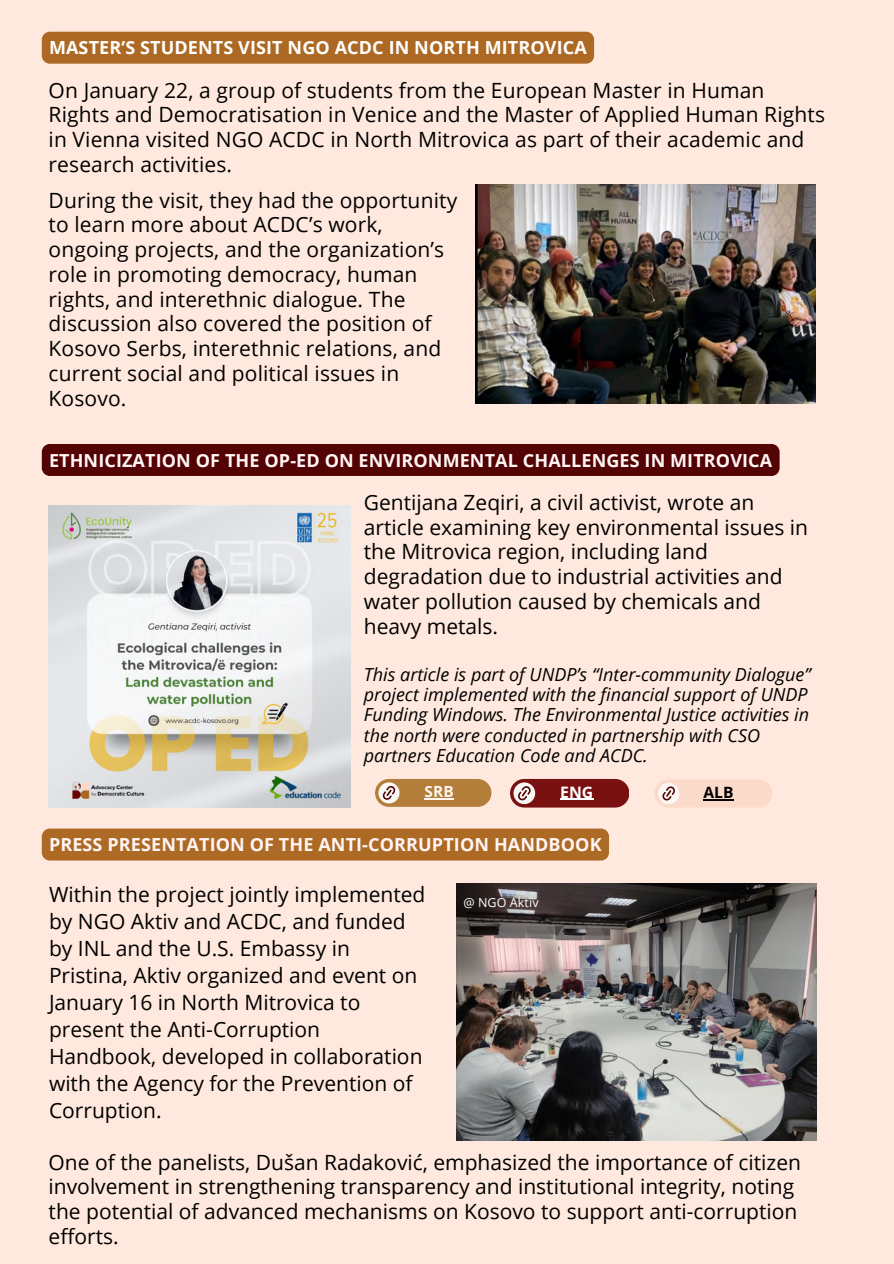
<style>
.page{position:relative;width:894px;height:1264px;background:#fff}
.page>*{position:absolute;margin:0;border:0;box-sizing:border-box;transform-origin:0 0}
.t1{font:21px/24.8px "Open Sans";color:#000}
.t2{font:italic 18px/20.2px "Open Sans";color:#000}
.t3{font:700 18px "Open Sans";letter-spacing:.005em;color:#fff5f5}
.t4{font:700 18px "Open Sans";letter-spacing:.005em;color:#fff}
.t5{font:700 15.75px "Open Sans";color:#fff}
.t6{font:700 15.6px "Open Sans";color:#000}
.t7{font:700 15.45px "Open Sans";color:#fff6ef}
.t8{font:12.45px "Open Sans";letter-spacing:.005em;color:#fff}
</style>
<div class="page">
<div style="left:0;top:0;width:893px;height:1263px;background:#ffe9de"></div>
<img style="left:475px;top:184px;width:340px;height:219px">
<img style="left:49px;top:506px;width:301px;height:301px">
<img style="left:456px;top:883px;width:360px;height:257px">
<div style="left:42px;top:32px;width:552px;height:32px;background:#ad6923"></div>
<div style="left:42px;top:444px;width:737px;height:32px;background:#530303"></div>
<div style="left:42px;top:828px;width:567px;height:32px;background:#ad6a25"></div>
<div style="left:375px;top:779px;width:116px;height:27px;background:#b37d3a;border-radius:14px"></div>
<div style="left:378px;top:782px;width:21px;height:21px;background:#faf8f4;border-radius:50%"></div>
<svg style="left:382px;top:786px;width:13px;height:14px"></svg>
<div style="left:510px;top:779px;width:118px;height:28px;background:#7a1111;border-radius:14px"></div>
<svg style="left:513px;top:782px;width:22px;height:22px"></svg>
<svg style="left:517px;top:786px;width:14px;height:15px"></svg>
<div style="left:654px;top:779px;width:118px;height:28px;background:#fcdaca;border-radius:14px"></div>
<div style="left:658px;top:782px;width:21px;height:22px;background:#faf8f4;border-radius:50%"></div>
<svg style="left:662px;top:786px;width:13px;height:15px"></svg>
<svg style="left:424px;top:798px;width:29px;height:1px"></svg>
<hr style="left:560px;top:798px;width:33px;height:1px;background:#fff">
<hr style="left:703px;top:799px;width:30px;height:1px;background:#000">
<h2 class="t4" style="left:49px;top:35px;width:539px">MASTER’S STUDENTS VISIT NGO ACDC IN NORTH MITROVICA</h2>
<h3 class="t1" style="left:49px;top:77px;width:777px">On January 22, a group of students from the European Master in Human Rights and Democratisation in Venice and the Master of Applied Human Rights in Vienna visited NGO ACDC in North Mitrovica as part of their academic and research activities.</h3>
<h1 class="t1" style="left:49px;top:187px;width:410px">During the visit, they had the opportunity to learn more about ACDC’s work, ongoing projects, and the organization’s role in promoting democracy, human rights, and interethnic dialogue. The discussion also covered the position of Kosovo Serbs, interethnic relations, and current social and political issues in Kosovo.</h1>
<p class="t3" style="left:49px;top:447px;width:724px">ETHNICIZATION OF THE OP-ED ON ENVIRONMENTAL CHALLENGES IN MITROVICA</p>
<h1 class="t1" style="left:364px;top:489px;width:445px">Gentijana Zeqiri, a civil activist, wrote an article examining key environmental issues in the Mitrovica region, including land degradation due to industrial activities and water pollution caused by chemicals and heavy metals.</h1>
<p class="t2" style="left:364px;top:664px;width:448px">This article is part of UNDP’s “Inter-community Dialogue” project implemented with the financial support of UNDP Funding Windows. The Environmental Justice activities in the north were conducted in partnership with CSO partners Education Code and ACDC.</p>
<h4 class="t7" style="left:424px;top:781px;width:31px">SRB</h4>
<p class="t5" style="left:560px;top:780px;width:35px">ENG</p>
<h4 class="t6" style="left:703px;top:781px;width:32px">ALB</h4>
<h1 class="t3" style="left:49px;top:832px;width:554px">PRESS PRESENTATION OF THE ANTI-CORRUPTION HANDBOOK</h1>
<h2 class="t1" style="left:49px;top:880px;width:378px;line-height:27px">Within the project jointly implemented by NGO Aktiv and ACDC, and funded by INL and the U.S. Embassy in<br>Pristina, Aktiv organized and event on<br>January 16 in North Mitrovica to present the Anti-Corruption<br>Handbook, developed in collaboration with the Agency for the Prevention of<br>Corruption.</h2>
<p class="t8" style="left:463px;top:893px;width:77px">@ NGO Aktiv</p>
<p class="t1" style="left:49px;top:1148px;width:753px">One of the panelists, Dušan Radaković, emphasized the importance of citizen involvement in strengthening transparency and institutional integrity, noting the potential of advanced mechanisms on Kosovo to support anti-corruption efforts.</p>
</div>
